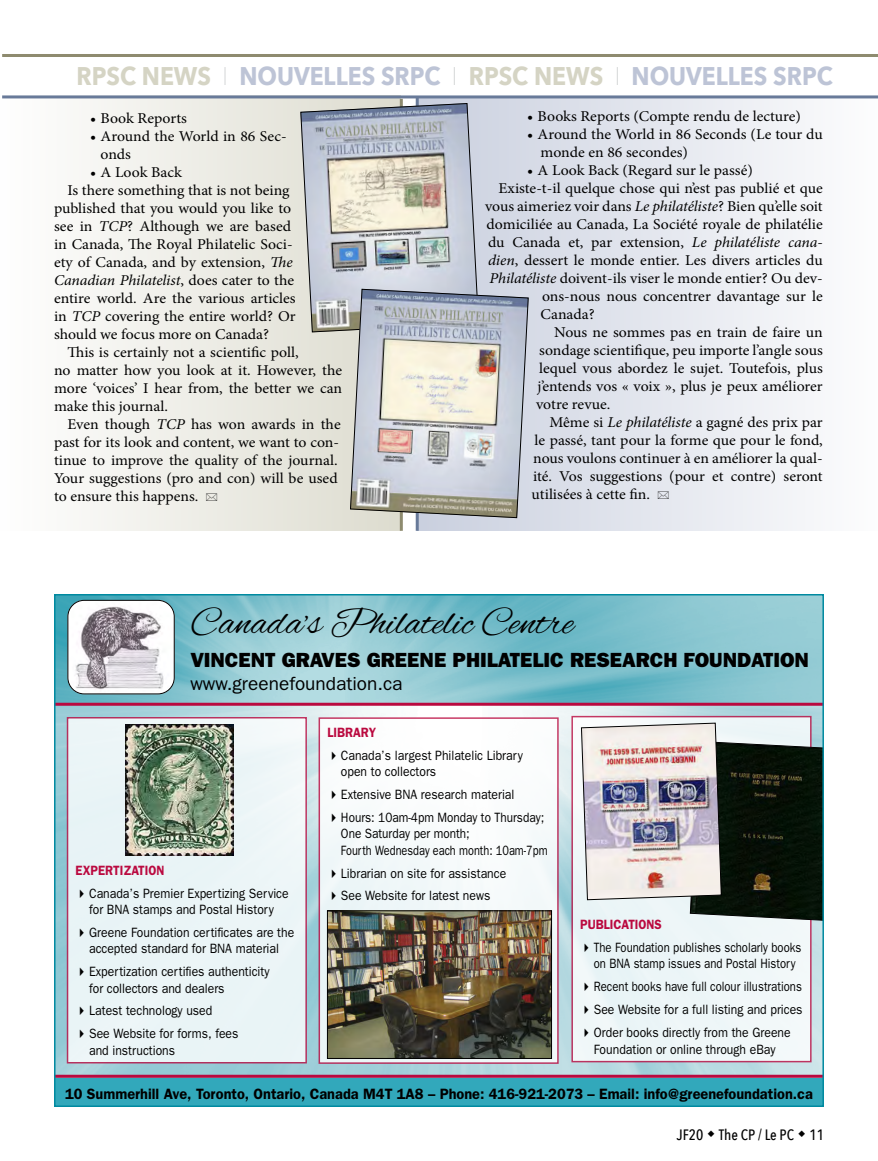
<style>
.page{position:relative;width:878px;height:1161px;background:#fff}
.page>*{position:absolute;margin:0;border:0;box-sizing:border-box;transform-origin:0 0}
.t1{font:39.6px "Alex Brush";color:#000}
.t2{font:700 25.5px "Avenir Next";color:#bdc4d6;scale:.9 1}
.t3{font:800 20.55px "Franklin Gothic";color:#000}
.t4{font:19.05px "Franklin Gothic";color:#000}
.t5{font:15px/18px "Minion Pro";color:#000;scale:1.05 1}
.t6{font:600 15px "Franklin Gothic";color:#000}
.t7{font:italic 15px "Minion Pro";letter-spacing:-.01em;color:#000;scale:1.05 1}
.t8{font:500 15px "Avenir Next Condensed";color:#000}
.t9{font:13.5px/16.2px "Franklin Gothic";color:#000;text-align:center;scale:.9 1}
.t10{font:13.5px/16.2px "Franklin Gothic";color:#000;text-align:center;scale:.84 1}
.t11{font:13.5px/16.2px "Franklin Gothic";color:#000;scale:.87 1}
.t12{font:600 13.5px "Franklin Gothic";color:#ba093f;scale:.9 1}
.s1{color:#d5d4c4}
.s2{font-weight:200;color:#b1b4b6}
.s3{font-style:italic}
.s4{font-style:normal}
</style>
<div class="page">
<div style="left:417px;top:97px;width:461px;height:434px;background:linear-gradient(to right,#c9cfdf,#fdfdfd)"></div>
<div style="left:0;top:96px;width:401px;height:435px;background:linear-gradient(to right,#fff,#dad9cd)"></div>
<hr style="left:2px;top:54px;width:876px;height:3px;background:#8e8b6f">
<hr style="left:2px;top:95px;width:876px;height:3px;background:#687a99">
<hr style="left:400px;top:99px;width:3px;height:432px;background:#8e8b6f">
<hr style="left:416px;top:98px;width:2px;height:433px;background:#687a99">
<img style="left:300px;top:103px;width:179px;height:230px">
<svg style="left:350px;top:289px;width:179px;height:229px;background:#c4c4c6"></svg>
<svg style="left:57px;top:597px;width:764px;height:106px;background:#86c3ce"></svg>
<img style="left:57px;top:706px;width:764px;height:369px">
<div style="left:67px;top:717px;width:240px;height:346px;background:#eaf4f6;border:2px solid #ba093f"></div>
<div style="left:54px;top:1078px;width:770px;height:29px;background:#32a8bb"></div>
<img style="left:68px;top:600px;width:106px;height:94px">
<div style="left:67px;top:600px;width:107px;height:94px;border:1px solid #000;border-radius:16px"></div>
<hr style="left:54px;top:703px;width:770px;height:3px;background:#ba093f">
<hr style="left:54px;top:1075px;width:770px;height:3px;background:#ba093f">
<div style="left:318px;top:717px;width:240px;height:347px;background:linear-gradient(to right,#f4f9fa,#fafcfc)"></div>
<div style="left:571px;top:716px;width:240px;height:346px;background:#eff6f8;border:2px solid #ba093f"></div>
<img style="left:125px;top:724px;width:108px;height:132px">
<img style="left:329px;top:913px;width:220px;height:144px">
<div style="left:327px;top:911px;width:224px;height:148px;border:1px solid #000"></div>
<img style="left:581px;top:723px;width:240px;height:198px">
<svg style="left:206px;top:494px;width:11px;height:7px"></svg>
<svg style="left:658px;top:491px;width:10px;height:8px"></svg>
<h2 class="t2" style="left:77px;top:54px;width:841px"><span class="s1">RPSC NEWS</span> <span class="s2">I</span> NOUVELLES SRPC <span class="s2">I</span> <span class="s1">RPSC NEWS</span> <span class="s2">I</span> NOUVELLES SRPC</h2>
<p class="t5" style="left:90px;top:110px;width:94px">• Book Reports</p>
<p class="t5" style="left:101px;top:128px;width:179px;text-indent:-11px">• Around the World in 86 Sec&shy;onds</p>
<p class="t5" style="left:90px;top:164px;width:89px">• A Look Back</p>
<p class="t5" style="left:68px;top:182px;width:213px">Is there something that is not being</p>
<p class="t5" style="left:54px;top:200px;width:227px">published that you would you like to</p>
<p class="t5" style="left:54px;top:218px;width:227px">see in <span class="s3">TCP</span>? Although we are based</p>
<p class="t5" style="left:54px;top:236px;width:229px">in Canada, The Royal Philatelic Soci-</p>
<p class="t5" style="left:54px;top:254px;width:229px">ety of Canada, and by extension, <span class="s3">The</span></p>
<p class="t7" style="left:54px;top:270px;width:230px">Canadian Philatelist<span class="s4">, does cater to the</span></p>
<p class="t5" style="left:54px;top:290px;width:232px">entire world. Are the various articles</p>
<p class="t5" style="left:54px;top:308px;width:231px">in <span class="s3">TCP</span> covering the entire world? Or</p>
<p class="t5" style="left:54px;top:326px;width:206px">should we focus more on Canada?</p>
<p class="t5" style="left:68px;top:344px;width:222px">This is certainly not a scientific poll,</p>
<p class="t5" style="left:54px;top:362px;width:276px">no matter how you look at it. However, the</p>
<p class="t5" style="left:54px;top:380px;width:276px">more ‘voices’ I hear from, the better we can</p>
<p class="t5" style="left:54px;top:398px;width:110px">make this journal.</p>
<p class="t5" style="left:68px;top:416px;width:261px">Even though <span class="s3">TCP</span> has won awards in the</p>
<p class="t5" style="left:54px;top:434px;width:273px">past for its look and content, we want to con-</p>
<p class="t5" style="left:54px;top:452px;width:271px">tinue to improve the quality of the journal.</p>
<p class="t5" style="left:54px;top:470px;width:272px">Your suggestions (pro and con) will be used</p>
<p class="t5" style="left:54px;top:488px;width:139px">to ensure this happens.</p>
<p class="t5" style="left:527px;top:107px;width:262px">• Books Reports (Compte rendu de lecture)</p>
<p class="t5" style="left:540px;top:125px;width:270px;text-indent:-13px">• Around the World in 86 Seconds (Le tour du monde en 86 secondes)</p>
<p class="t5" style="left:527px;top:161px;width:216px">• A Look Back (Regard sur le passé)</p>
<p class="t5" style="left:498px;top:179px;width:310px">Existe-t-il quelque chose qui n’est pas publié et que</p>
<p class="t5" style="left:485px;top:197px;width:323px">vous aimeriez voir dans <span class="s3">Le philatéliste</span>? Bien qu’elle soit</p>
<p class="t5" style="left:486px;top:215px;width:322px">domiciliée au Canada, La Société royale de philatélie</p>
<p class="t5" style="left:488px;top:233px;width:320px">du Canada et, par extension, <span class="s3">Le philatéliste cana-</span></p>
<p class="t5" style="left:488px;top:251px;width:320px"><span class="s3">dien</span>, dessert le monde entier. Les divers articles du</p>
<p class="t5" style="left:489px;top:269px;width:319px"><span class="s3">Philatéliste</span> doivent-ils viser le monde entier? Ou dev-</p>
<p class="t5" style="left:542px;top:287px;width:269px">ons-nous nous concentrer davantage sur le</p>
<p class="t5" style="left:540px;top:305px;width:53px">Canada?</p>
<p class="t5" style="left:554px;top:323px;width:257px">Nous ne sommes pas en train de faire un</p>
<p class="t5" style="left:539px;top:341px;width:272px">sondage scientifique, peu importe l’angle sous</p>
<p class="t5" style="left:539px;top:359px;width:272px">lequel vous abordez le sujet. Toutefois, plus</p>
<p class="t5" style="left:537px;top:377px;width:273px">j’entends vos « voix », plus je peux améliorer</p>
<p class="t5" style="left:536px;top:395px;width:72px">votre revue.</p>
<p class="t5" style="left:549px;top:413px;width:261px">Même si <span class="s3">Le philatéliste</span> a gagné des prix par</p>
<p class="t5" style="left:534px;top:431px;width:276px">le passé, tant pour la forme que pour le fond,</p>
<p class="t5" style="left:533px;top:449px;width:277px">nous voulons continuer à en améliorer la qual-</p>
<p class="t5" style="left:533px;top:467px;width:277px">ité. Vos suggestions (pour et contre) seront</p>
<p class="t5" style="left:531px;top:485px;width:114px">utilisées à cette fin.</p>
<h1 class="t1" style="left:190px;top:601px;width:384px">Canada’s Philatelic Centre</h1>
<h3 class="t3" style="left:190px;top:648px;width:620px">VINCENT GRAVES GREENE PHILATELIC RESEARCH FOUNDATION</h3>
<p class="t4" style="left:190px;top:673px;width:214px">www.greenefoundation.ca</p>
<p class="t12" style="left:76px;top:862px;width:100px">EXPERTIZATION</p>
<p class="t9" style="left:76px;top:885px;width:238px">✔ Canada’s Premier Expertizing Service for BNA stamps and Postal History</p>
<p class="t9" style="left:76px;top:924px;width:244px">✔ Greene Foundation certificates are the accepted standard for BNA material</p>
<p class="t9" style="left:89px;top:963px;width:202px;text-align:left;text-indent:-13px">✔ Expertization certifies authenticity for collectors and dealers</p>
<p class="t9" style="left:76px;top:1003px;width:153px">✔ Latest technology used</p>
<p class="t9" style="left:89px;top:1025px;width:167px;text-align:left;text-indent:-13px">✔ See Website for forms, fees and instructions</p>
<p class="t12" style="left:327px;top:725px;width:56px">LIBRARY</p>
<p class="t9" style="left:341px;top:747px;width:204px;text-align:left;text-indent:-13px">✔ Canada’s largest Philatelic Library open to collectors</p>
<p class="t9" style="left:327px;top:786px;width:209px">✔ Extensive BNA research material</p>
<p class="t11" style="left:341px;top:809px;width:239px;text-indent:-14px">✔Hours: 10am-4pm Monday to Thursday;<br>One Saturday per month;<br>Fourth Wednesday each month: 10am-7pm</p>
<p class="t9" style="left:327px;top:865px;width:200px">✔ Librarian on site for assistance</p>
<p class="t9" style="left:327px;top:888px;width:182px">✔ See Website for latest news</p>
<p class="t12" style="left:580px;top:917px;width:92px">PUBLICATIONS</p>
<p class="t10" style="left:580px;top:939px;width:265px">✔The Foundation publishes scholarly books on BNA stamp issues and Postal History</p>
<p class="t10" style="left:580px;top:978px;width:265px">✔Recent books have full colour illustrations</p>
<p class="t9" style="left:580px;top:1001px;width:248px">✔ See Website for a full listing and prices</p>
<p class="t9" style="left:580px;top:1024px;width:235px">✔ Order books directly from the Greene<br>Foundation or online through eBay</p>
<p class="t6" style="left:65px;top:1085px;width:749px">10 Summerhill Ave, Toronto, Ontario, Canada M4T 1A8 – Phone: 416-921-2073 – Email: info@greenefoundation.ca</p>
<p class="t8" style="left:676px;top:1125px;width:149px">JF20 The CP / Le PC 11</p>
</div>
